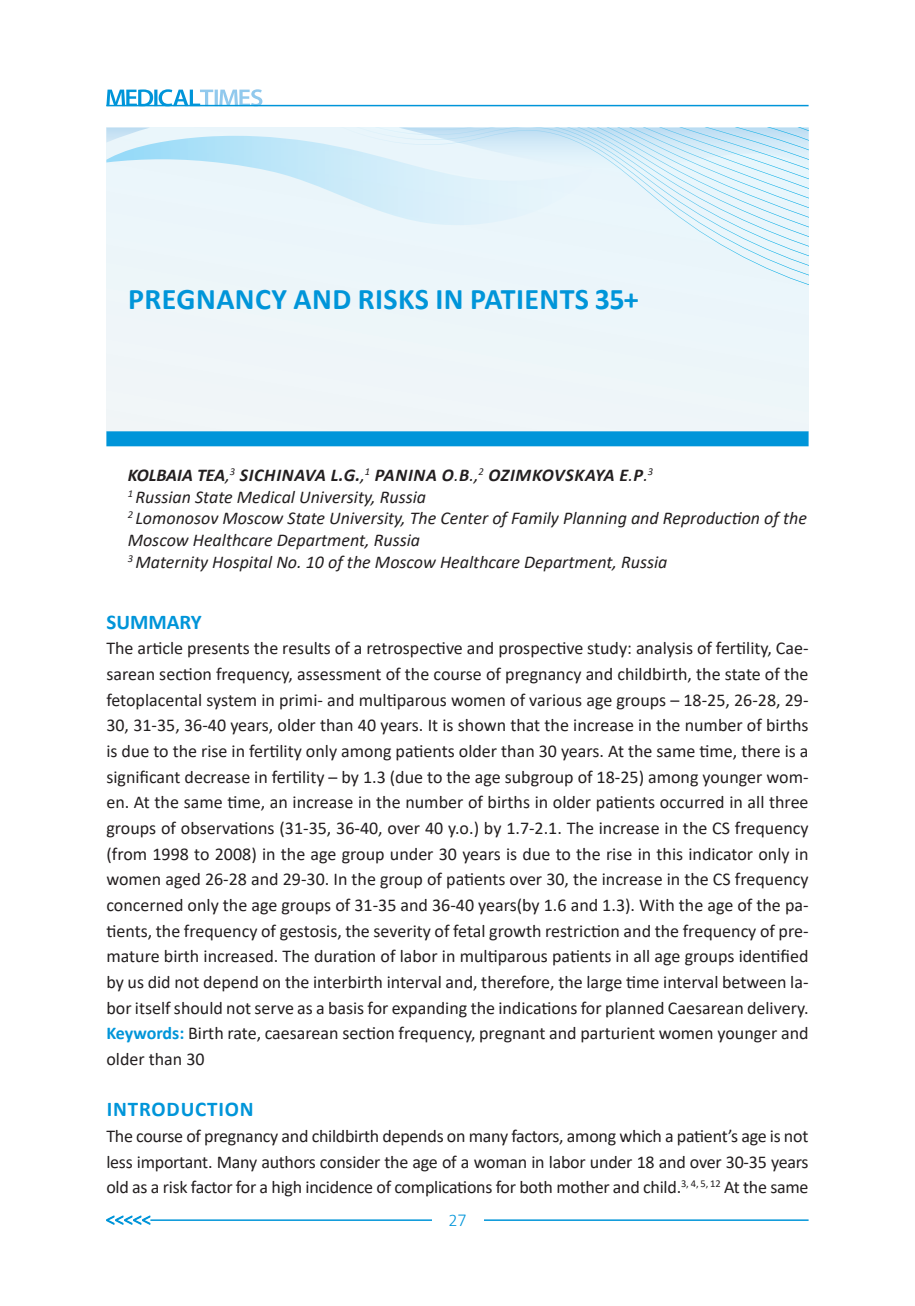
<style>
.page{position:relative;width:915px;height:1306px;background:#fff}
.page>*{position:absolute;margin:0;border:0;box-sizing:border-box;transform-origin:0 0}
.t1{font:700 30px "Calibri";letter-spacing:.015em;color:#0095d9}
.t2{font:700 21px "Calibri";letter-spacing:.04em;color:#0095d9}
.t3{font:700 21px "Calibri";color:#0095d9}
.t4{font:18px/25.7px "Calibri";letter-spacing:-.015em;color:#231f20;text-align:justify}
.t5{font:italic 18px/21.6px "Calibri";color:#231f20}
.t6{font:300 18px "Calibri";color:#0095d9}
.s1{font-weight:700}
.s2{font-weight:700;color:#0095d9}
</style>
<div class="page">
<svg style="left:106px;top:89px;width:156px;height:16px"></svg>
<hr style="left:106px;top:105px;width:702px;height:1px;background:#0095d9">
<hr style="left:150px;top:1219px;width:658px;height:1px;background:#0095d9">
<div style="left:432px;top:1212px;width:51px;height:14px;background:#fff"></div>
<svg style="left:106px;top:1215px;width:44px;height:9px"></svg>
<div style="left:106px;top:128px;width:702px;height:303px;background:#edf6f9"></div>
<svg style="left:106px;top:128px;width:702px;height:98px"></svg>
<div style="left:106px;top:431px;width:702px;height:15px;background:#0095d9"></div>
<h1 class="t1" style="left:128px;top:277px;width:512px">PREGNANCY AND RISKS IN PATIENTS 35+</h1>
<p class="t5" style="left:128px;top:463px;width:680px"><span class="s1">KOLBAIA TEA</span>,<sup>3</sup> <span class="s1">SICHINAVA L.G.</span>,<sup>1</sup> <span class="s1">PANINA O</span>.<span class="s1">B</span>.,<sup>2</sup> <span class="s1">OZIMKOVSKAYA E</span>.<span class="s1">P</span>.<sup>3<br>1</sup> Russian State Medical University, Russia<br><sup>2</sup> Lomonosov Moscow State University, The Center of Family Planning and Reproduction of the Moscow Healthcare Department, Russia<br><sup>3</sup> Maternity Hospital No. 10 of the Moscow Healthcare Department, Russia</p>
<p class="t3" style="left:106px;top:607px;width:97px">SUMMARY</p>
<p class="t4" style="left:106px;top:635px;width:703px">The article presents the results of a retrospective and prospective study: analysis of fertility, Cae&shy;sarean section frequency, assessment of the course of pregnancy and childbirth, the state of the fetoplacental system in primi- and multiparous women of various age groups – 18-25, 26-28, 29- 30, 31-35, 36-40 years, older than 40 years. It is shown that the increase in the number of births is due to the rise in fertility only among patients older than 30 years. At the same time, there is a significant decrease in fertility – by 1.3 (due to the age subgroup of 18-25) among younger wom&shy;en. At the same time, an increase in the number of births in older patients occurred in all three groups of observations (31-35, 36-40, over 40 y.o.) by 1.7-2.1. The increase in the CS frequency (from 1998 to 2008) in the age group under 30 years is due to the rise in this indicator only in women aged 26-28 and 29-30. In the group of patients over 30, the increase in the CS frequency concerned only the age groups of 31-35 and 36-40 years(by 1.6 and 1.3). With the age of the pa&shy;tients, the frequency of gestosis, the severity of fetal growth restriction and the frequency of pre&shy;mature birth increased. The duration of labor in multiparous patients in all age groups identified by us did not depend on the interbirth interval and, therefore, the large time interval between la&shy;bor itself should not serve as a basis for expanding the indications for planned Caesarean delivery.<br><span class="s2">Keywords:</span> Birth rate, caesarean section frequency, pregnant and parturient women younger and older than 30</p>
<p class="t2" style="left:107px;top:1094px;width:148px">INTRODUCTION</p>
<p class="t4" style="left:106px;top:1122px;width:703px">The course of pregnancy and childbirth depends on many factors, among which a patient’s age is not less important. Many authors consider the age of a woman in labor under 18 and over 30-35 years old as a risk factor for a high incidence of complications for both mother and child.<sup>3,</sup> <sup>4,</sup> <sup>5,</sup> <sup>12</sup> At the same</p>
<p class="t6" style="left:448px;top:1208px;width:20px">27</p>
</div>
